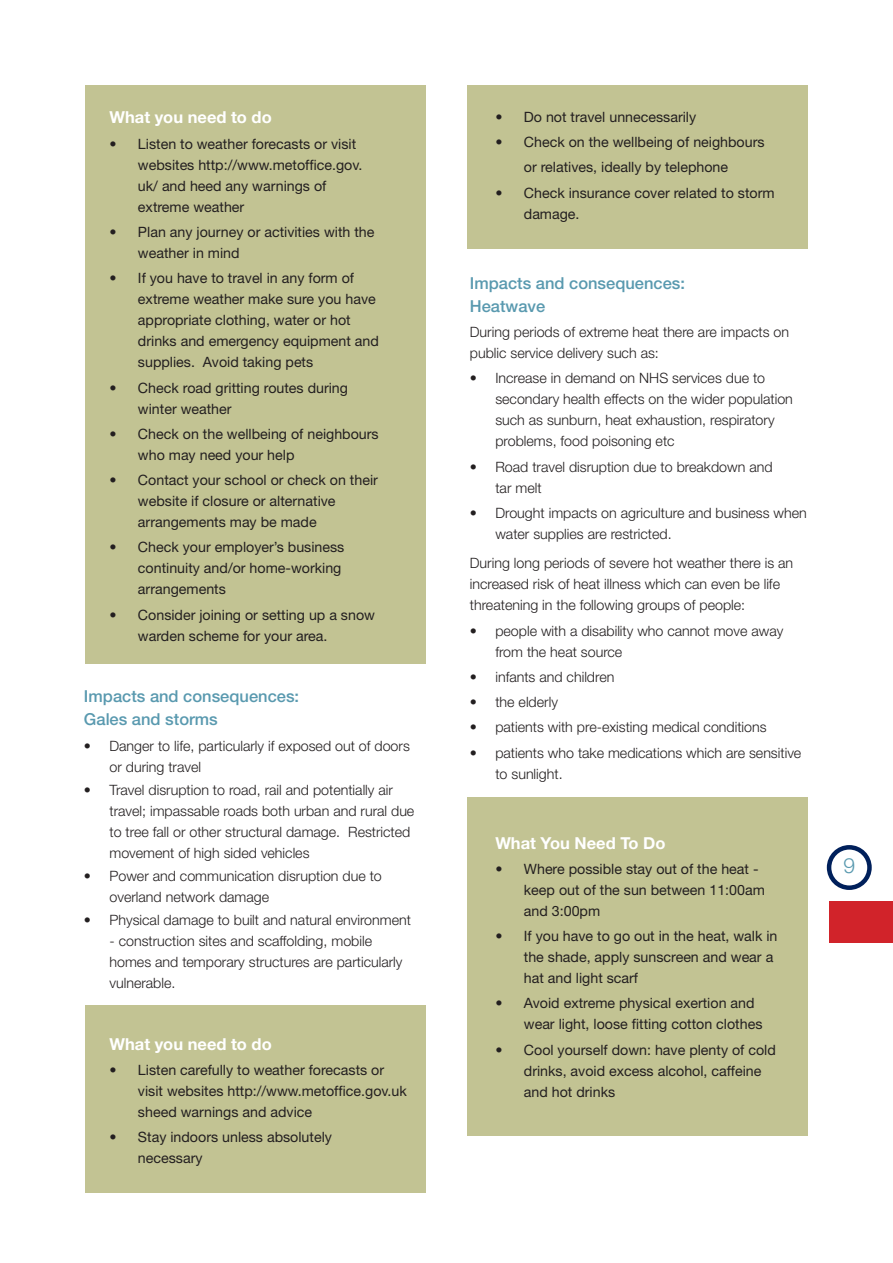
<style>
.page{position:relative;width:893px;height:1263px;background:#fff}
.page>*{position:absolute;margin:0;border:0;box-sizing:border-box;transform-origin:0 0}
.t1{font:300 21px "Helvetica Neue LT";color:#5999af}
.t2{font:500 16.5px/23.2px "Helvetica Neue LT";color:#5999af}
.t3{font:700 16.5px "Helvetica Neue LT";color:#fff}
.t4{font:14.25px/21px "Helvetica Neue LT";color:#231f20}
.t5{font:300 14.25px/21px "Helvetica Neue LT";color:#231f20}
</style>
<div class="page">
<svg style="left:829px;top:847px;width:40px;height:41px"></svg>
<div style="left:827px;top:845px;width:45px;height:45px;border:4px solid #00205b;border-radius:50%"></div>
<div style="left:468px;top:797px;width:340px;height:338px;background:#c2c393"></div>
<div style="left:85px;top:1006px;width:340px;height:187px;background:#c2c393"></div>
<div style="left:468px;top:85px;width:340px;height:164px;background:#c2c393"></div>
<div style="left:829px;top:901px;width:64px;height:42px;background:#d1232a"></div>
<div style="left:85px;top:85px;width:340px;height:578px;background:#c2c393"></div>
<p class="t3" style="left:109px;top:107px;width:164px">What you need to do</p>
<p class="t4" style="left:138px;top:133px;width:226px;text-indent:-28px">• Listen to weather forecasts or visit websites http://www.metoffice.gov. uk/ and heed any warnings of extreme weather</p>
<p class="t4" style="left:138px;top:221px;width:238px;text-indent:-28px">• Plan any journey or activities with the weather in mind</p>
<p class="t4" style="left:138px;top:267px;width:242px;text-indent:-28px">• If you have to travel in any form of extreme weather make sure you have appropriate clothing, water or hot drinks and emergency equipment and supplies. Avoid taking pets</p>
<p class="t4" style="left:138px;top:377px;width:212px;text-indent:-28px">• Check road gritting routes during winter weather</p>
<p class="t4" style="left:138px;top:423px;width:242px;text-indent:-28px">• Check on the wellbeing of neighbours who may need your help</p>
<p class="t4" style="left:138px;top:469px;width:241px;text-indent:-28px">• Contact your school or check on their website if closure or alternative arrangements may be made</p>
<p class="t4" style="left:138px;top:537px;width:208px;text-indent:-28px">• Check your employer’s business continuity and/or home-working arrangements</p>
<p class="t4" style="left:138px;top:604px;width:238px;text-indent:-28px">• Consider joining or setting up a snow warden scheme for your area.</p>
<p class="t2" style="left:84px;top:684px;width:217px">Impacts and consequences:<br>Gales and storms</p>
<p class="t5" style="left:109px;top:735px;width:302px;text-indent:-26px">• Danger to life, particularly if exposed out of doors or during travel</p>
<p class="t5" style="left:109px;top:779px;width:306px;text-indent:-26px">• Travel disruption to road, rail and potentially air travel; impassable roads both urban and rural due to tree fall or other structural damage. Restricted movement of high sided vehicles</p>
<p class="t5" style="left:109px;top:865px;width:274px;text-indent:-26px">• Power and communication disruption due to overland network damage</p>
<p class="t5" style="left:84px;top:909px;width:328px">• Physical damage to built and natural environment</p>
<p class="t5" style="left:109px;top:930px;width:294px">- construction sites and scaffolding, mobile homes and temporary structures are particularly vulnerable.</p>
<p class="t3" style="left:109px;top:1033px;width:164px">What you need to do</p>
<p class="t4" style="left:138px;top:1059px;width:270px;text-indent:-28px">• Listen carefully to weather forecasts or visit websites http://www.metoffice.gov.uk sheed warnings and advice</p>
<p class="t4" style="left:138px;top:1126px;width:195px;text-indent:-28px">• Stay indoors unless absolutely necessary</p>
<p class="t4" style="left:495px;top:106px;width:202px">• Do not travel unnecessarily</p>
<p class="t4" style="left:495px;top:129px;width:271px;line-height:25.2px;text-align:center">• Check on the wellbeing of neighbours or relatives, ideally by telephone</p>
<p class="t4" style="left:524px;top:182px;width:252px;text-indent:-28px">• Check insurance cover related to storm damage.</p>
<p class="t2" style="left:470px;top:271px;width:217px">Impacts and consequences:<br>Heatwave</p>
<p class="t5" style="left:470px;top:321px;width:321px">During periods of extreme heat there are impacts on public service delivery such as:</p>
<p class="t5" style="left:495px;top:367px;width:299px;text-indent:-26px">• Increase in demand on NHS services due to secondary health effects on the wider population such as sunburn, heat exhaustion, respiratory problems, food poisoning etc</p>
<p class="t5" style="left:495px;top:456px;width:279px;text-indent:-26px">• Road travel disruption due to breakdown and tar melt</p>
<p class="t5" style="left:495px;top:502px;width:313px;text-indent:-26px">• Drought impacts on agriculture and business when water supplies are restricted.</p>
<p class="t5" style="left:470px;top:552px;width:325px">During long periods of severe hot weather there is an increased risk of heat illness which can even be life threatening in the following groups of people:</p>
<p class="t5" style="left:495px;top:620px;width:289px;text-indent:-26px">• people with a disability who cannot move away from the heat source</p>
<p class="t5" style="left:470px;top:666px;width:146px">• infants and children</p>
<p class="t5" style="left:470px;top:691px;width:90px">• the elderly</p>
<p class="t5" style="left:470px;top:716px;width:298px">• patients with pre-existing medical conditions</p>
<p class="t5" style="left:495px;top:742px;width:307px;text-indent:-26px">• patients who take medications which are sensitive to sunlight.</p>
<p class="t3" style="left:495px;top:832px;width:172px">What You Need To Do</p>
<p class="t4" style="left:524px;top:858px;width:243px;text-indent:-28px">• Where possible stay out of the heat - keep out of the sun between 11:00am and 3:00pm</p>
<p class="t4" style="left:524px;top:925px;width:255px;text-indent:-28px">• If you have to go out in the heat, walk in the shade, apply sunscreen and wear a hat and light scarf</p>
<p class="t4" style="left:524px;top:993px;width:240px;text-indent:-28px">• Avoid extreme physical exertion and wear light, loose fitting cotton clothes</p>
<p class="t4" style="left:524px;top:1039px;width:254px;text-indent:-28px">• Cool yourself down: have plenty of cold drinks, avoid excess alcohol, caffeine and hot drinks</p>
<h1 class="t1" style="left:843px;top:853px;width:13px">9</h1>
</div>
